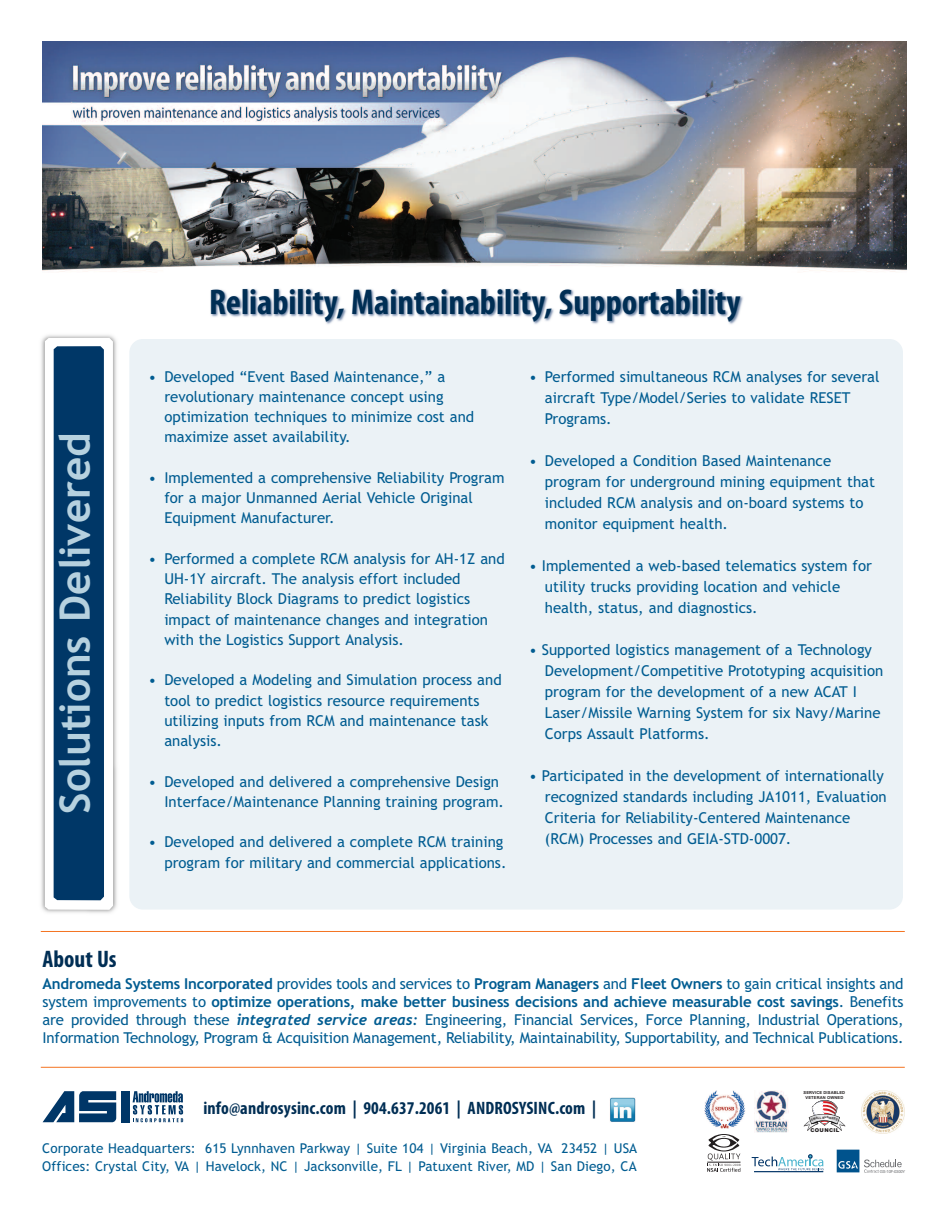
<style>
.page{position:relative;width:945px;height:1215px;background:#fff}
.page>*{position:absolute;margin:0;border:0;box-sizing:border-box;transform-origin:0 0}
.t1{font:700 42px "Trebuchet MS";color:#b6d1df}
.t2{font:700 condensed 36px "Myriad Pro";color:#002e54}
.t3{font:700 condensed 24px "Myriad Pro";color:#002e54}
.t4{font:700 condensed 18px "Myriad Pro";letter-spacing:.01em;color:#002e54}
.t5{font:15px/20.2px "Trebuchet MS";color:#005c91}
.t6{font:13.5px/18px "Trebuchet MS";letter-spacing:.01em;color:#005c91}
.t7{font:900 5.25px "Arial";letter-spacing:.07em;color:#231f20}
.t8{font:700 4.05px/5.1px "Arial";letter-spacing:.025em;color:#231f20;text-align:center}
.t9{font:4.05px "Arial";letter-spacing:-.05em;color:#6c6d70}
.t10{font:700 3px "Arial";color:#231f20}
.s1{font-weight:700}
.s2{font-family:"Trebuchet";font-weight:700;font-style:italic}
</style>
<div class="page">
<img style="left:43px;top:42px;width:864px;height:230px">
<img style="left:211px;top:288px;width:532px;height:36px">
<div style="left:129px;top:339px;width:774px;height:571px;background:#ebf2f6;border-radius:14px"></div>
<img style="left:41px;top:335px;width:76px;height:578px">
<svg style="left:45px;top:338px;width:68px;height:572px"></svg>
<hr style="left:41px;top:1067px;width:864px;height:1px;background:#f47321">
<hr style="left:41px;top:931px;width:864px;height:1px;background:#f47321">
<svg style="left:43px;top:1091px;width:73px;height:31px"></svg>
<div style="left:121px;top:1091px;width:9px;height:31px;background:#003667"></div>
<svg style="left:133px;top:1091px;width:50px;height:31px"></svg>
<svg style="left:707px;top:1134px;width:34px;height:38px"></svg>
<img style="left:610px;top:1097px;width:25px;height:25px">
<img style="left:754px;top:1090px;width:34px;height:43px">
<svg style="left:837px;top:1150px;width:65px;height:23px"></svg>
<img style="left:862px;top:1090px;width:43px;height:43px">
<hr style="left:754px;top:1171px;width:69px;height:1px;background:#036">
<svg style="left:752px;top:1154px;width:72px;height:16px"></svg>
<img style="left:705px;top:1091px;width:41px;height:38px">
<svg style="left:804px;top:1100px;width:41px;height:31px"></svg>
<h1 class="t1" style="left:51px;top:814px;width:383px;rotate:-90deg">Solutions Delivered</h1>
<h2 class="t2" style="left:209px;top:289px;width:533px">Reliability, Maintainability, Supportability</h2>
<p class="t5" style="left:164px;top:366px;width:311px;text-indent:-16px">• Developed “Event Based Maintenance,” a revolutionary maintenance concept using optimization techniques to minimize cost and maximize asset availability.</p>
<p class="t5" style="left:164px;top:468px;width:342px;text-indent:-16px">• Implemented a comprehensive Reliability Program for a major Unmanned Aerial Vehicle Original<br>Equipment Manufacturer.</p>
<p class="t5" style="left:164px;top:549px;width:342px;text-indent:-16px">• Performed a complete RCM analysis for AH-1Z and UH-1Y aircraft. The analysis effort included Reliability Block Diagrams to predict logistics impact of maintenance changes and integration with the Logistics Support Analysis.</p>
<p class="t5" style="left:164px;top:670px;width:339px;text-indent:-16px">• Developed a Modeling and Simulation process and tool to predict logistics resource requirements utilizing inputs from RCM and maintenance task analysis.</p>
<p class="t5" style="left:164px;top:771px;width:341px;text-indent:-16px">• Developed and delivered a comprehensive Design<br>Interface/Maintenance Planning training program.</p>
<p class="t5" style="left:149px;top:832px;width:360px;text-align:right">• Developed and delivered a complete RCM training program for military and commercial applications.</p>
<p class="t5" style="left:545px;top:366px;width:336px;line-height:21px;text-indent:-16px">• Performed simultaneous RCM analyses for several aircraft Type/Model/Series to validate RESET<br>Programs.</p>
<p class="t5" style="left:545px;top:450px;width:332px;line-height:21px;text-indent:-16px">• Developed a Condition Based Maintenance program for underground mining equipment that included RCM analysis and on-board systems to monitor equipment health.</p>
<p class="t5" style="left:545px;top:555px;width:329px;line-height:21px;text-indent:-16px">• Implemented a web-based telematics system for utility trucks providing location and vehicle health, status, and diagnostics.</p>
<p class="t5" style="left:545px;top:639px;width:340px;line-height:21px;text-indent:-16px">• Supported logistics management of a Technology Development/Competitive Prototyping acquisition program for the development of a new ACAT I Laser/Missile Warning System for six Navy/Marine Corps Assault Platforms.</p>
<p class="t5" style="left:545px;top:765px;width:343px;line-height:21px;text-indent:-16px">• Participated in the development of internationally recognized standards including JA1011, Evaluation Criteria for Reliability-Centered Maintenance (RCM) Processes and GEIA-STD-0007.</p>
<h3 class="t3" style="left:43px;top:951px;width:76px">About Us</h3>
<p class="t5" style="left:43px;top:975px;width:863px;line-height:18px;text-align:justify"><span class="s1">Andromeda Systems Incorporated</span> provides tools and services to <span class="s1">Program Managers</span> and <span class="s1">Fleet Owners</span> to gain critical insights and system improvements to <span class="s1">optimize operations, make better business decisions and achieve measurable cost savings</span>. Benefits are provided through these <span class="s2">integrated service areas:</span> Engineering, Financial Services, Force Planning, Industrial Operations, Information Technology, Program &amp; Acquisition Management, Reliability, Maintainability, Supportability, and Technical Publications.</p>
<p class="t4" style="left:203px;top:1101px;width:394px">info@androsysinc.com | 904.637.2061 | ANDROSYSINC.com |</p>
<p class="t6" style="left:42px;top:1140px;width:596px">Corporate Headquarters: 615 Lynnhaven Parkway | Suite 104 | Virginia Beach, VA 23452 | USA<br>Offices: Crystal City, VA | Havelock, NC | Jacksonville, FL | Patuxent River, MD | San Diego, CA</p>
<p class="t8" style="left:804px;top:1090px;width:43px">SERVICE DISABLED<br>VETERAN OWNED</p>
<p class="t7" style="left:810px;top:1127px;width:31px">COUNCIL</p>
<p class="t10" style="left:825px;top:1115px;width:4px">U</p>
<p class="t9" style="left:880px;top:1169px;width:27px">GS-10F-0300Y</p>
</div>
